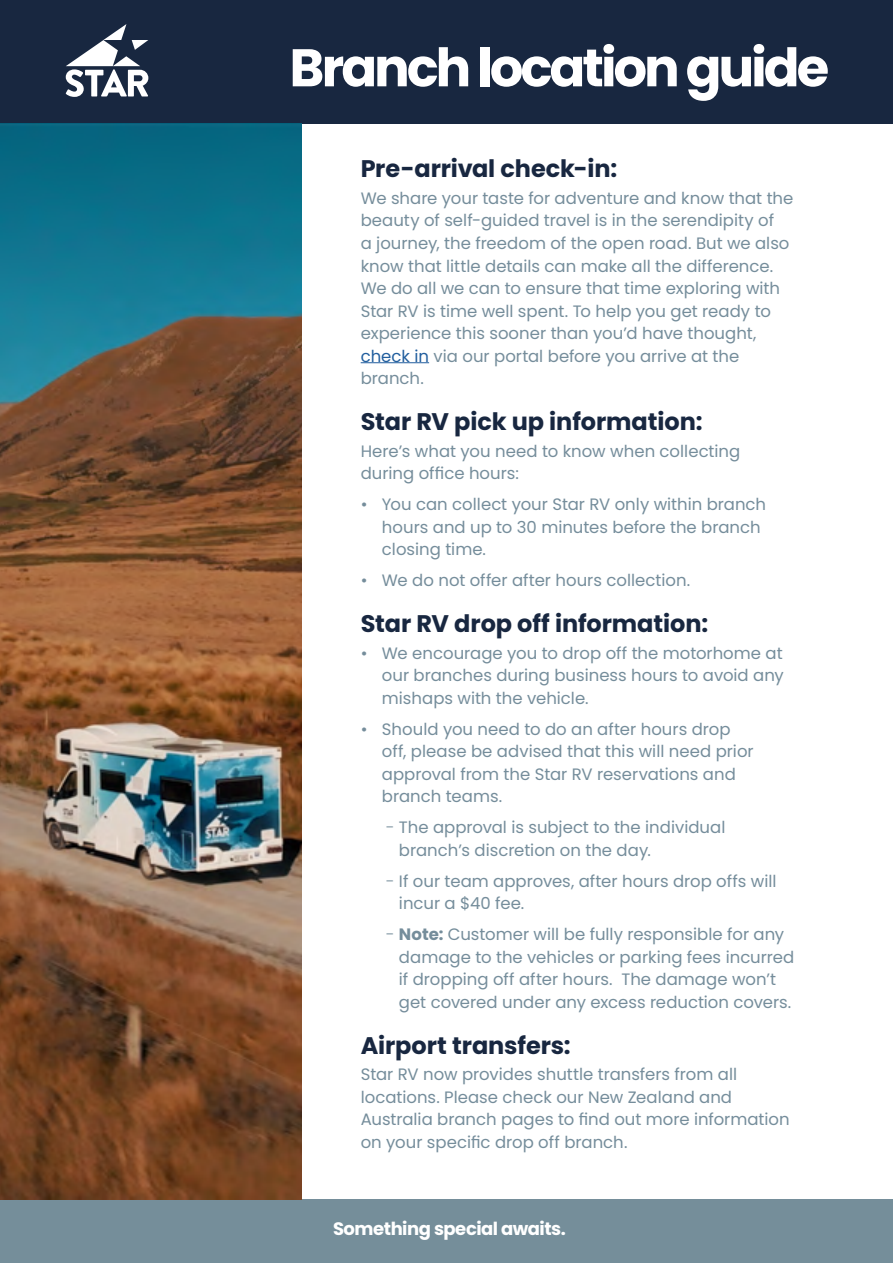
<style>
.page{position:relative;width:893px;height:1263px;background:#fff}
.page>*{position:absolute;margin:0;border:0;box-sizing:border-box;transform-origin:0 0}
.t1{font:700 52.95px "Poppins";letter-spacing:-.055em;color:#fff}
.t2{font:700 24px "Poppins";letter-spacing:-.005em;color:#182740}
.t3{font:700 18px "Poppins";letter-spacing:-.025em;color:#fff}
.t4{font:16.5px/22.5px "Poppins";color:#758d9b}
.s1{color:#215e9e}
.s2{font-weight:300}
.s3{font-weight:700}
</style>
<div class="page">
<div style="left:0;top:1199px;width:893px;height:64px;background:#758e9a"></div>
<div style="left:0;top:0;width:893px;height:123px;background:#182740"></div>
<svg style="left:66px;top:24px;width:82px;height:73px"></svg>
<img style="left:0;top:123px;width:302px;height:1076px">
<hr style="left:361px;top:362px;width:68px;height:1px;background:#215e9e">
<h1 class="t1" style="left:289px;top:37px;width:541px">Branch location guide</h1>
<h2 class="t2" style="left:361px;top:155px;width:258px">Pre-arrival check-in:</h2>
<p class="t4" style="left:361px;top:187px;width:434px">We share your taste for adventure and know that the beauty of self-guided travel is in the serendipity of<br>a journey, the freedom of the open road. But we also know that little details can make all the difference.<br>We do all we can to ensure that time exploring with Star RV is time well spent. To help you get ready to experience this sooner than you’d have thought, <span class="s1">check in</span> via our portal before you arrive at the branch.</p>
<h2 class="t2" style="left:361px;top:407px;width:343px">Star RV pick up information:</h2>
<p class="t4" style="left:361px;top:440px;width:381px">Here’s what you need to know when collecting during office hours:</p>
<p class="t4" style="left:382px;top:493px;width:386px;text-indent:-21px">• You can collect your Star RV only within branch hours and up to 30 minutes before the branch closing time.</p>
<p class="t4" style="left:361px;top:569px;width:331px">• We do not offer after hours collection.</p>
<h2 class="t2" style="left:361px;top:610px;width:349px">Star RV drop off information:</h2>
<p class="t4" style="left:382px;top:642px;width:403px;text-align:justify;text-indent:-21px">• We encourage you to drop off the motorhome at our branches during business hours to avoid any mishaps with the vehicle.</p>
<p class="t4" style="left:382px;top:718px;width:373px;text-indent:-21px">• Should you need to do an after hours drop off, please be advised that this will need prior approval from the Star RV reservations and branch teams.</p>
<p class="t4" style="left:399px;top:816px;width:328px;text-indent:-13px"><span class="s2">-</span> The approval is subject to the individual branch’s discretion on the day.</p>
<p class="t4" style="left:399px;top:870px;width:379px;text-indent:-13px"><span class="s2">-</span> If our team approves, after hours drop offs will incur a $40 fee.</p>
<p class="t4" style="left:399px;top:923px;width:397px;text-indent:-13px"><span class="s2">-</span> <span class="s3">Note:</span> Customer will be fully responsible for any damage to the vehicles or parking fees incurred if dropping off after hours. The damage won’t get covered under any excess reduction covers.</p>
<h2 class="t2" style="left:361px;top:1031px;width:212px">Airport transfers:</h2>
<p class="t4" style="left:361px;top:1063px;width:430px">Star RV now provides shuttle transfers from all locations. Please check our New Zealand and Australia branch pages to find out more information on your specific drop off branch.</p>
<p class="t3" style="left:333px;top:1219px;width:234px">Something special awaits.</p>
</div>
